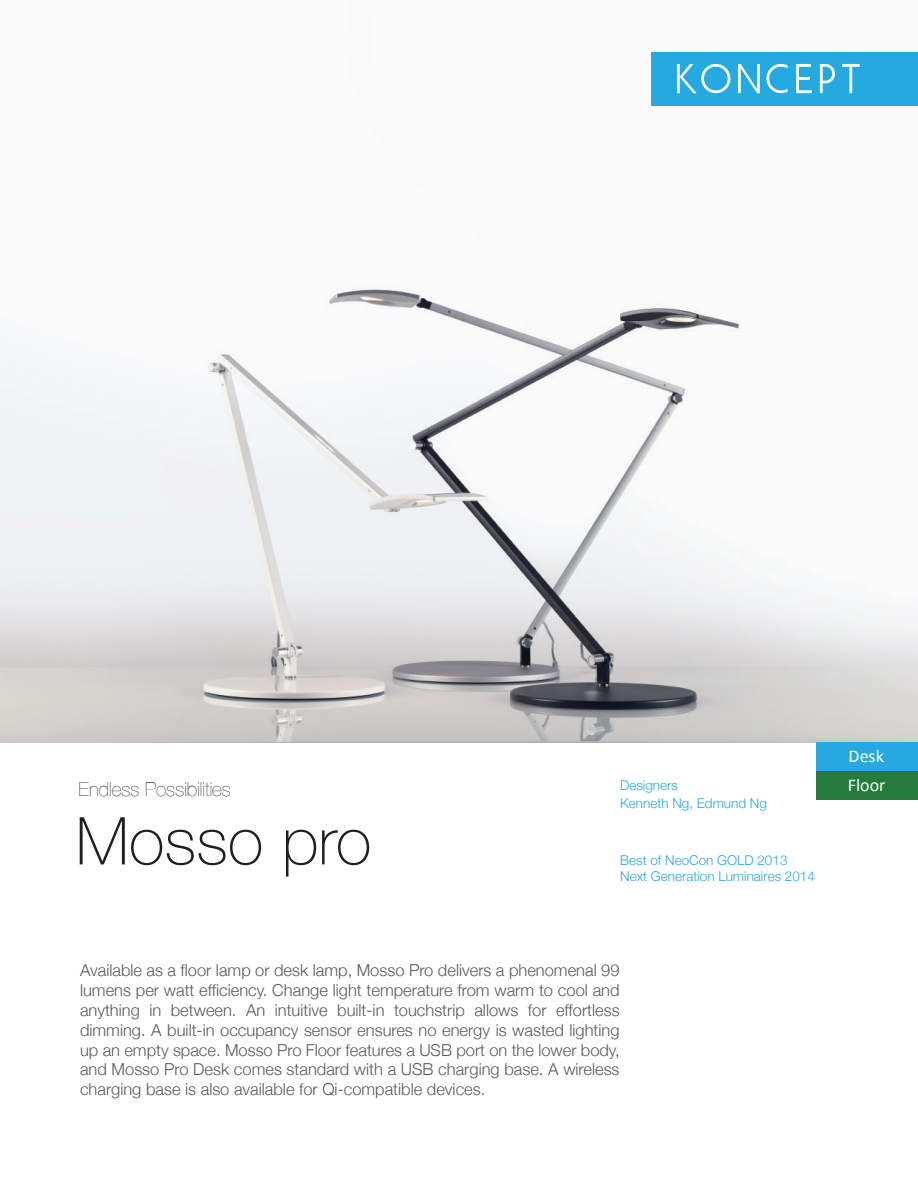
<style>
.page{position:relative;width:918px;height:1188px;background:#fff}
.page>*{position:absolute;margin:0;border:0;box-sizing:border-box;transform-origin:0 0}
.t1{font:100 66px "Helvetica Neue";color:#211e1e}
.t2{font:200 19.5px "Helvetica Neue";color:#050605}
.t3{font:18px "Calibri";color:#fff}
.t4{font:300 16.5px/19.8px "Helvetica Neue";color:#58595b;text-align:justify}
.t5{font:300 13.5px/18px "Helvetica Neue";color:#27a8e0}
</style>
<div class="page">
<img style="left:0;top:286px;width:918px;height:457px">
<div style="left:651px;top:52px;width:267px;height:54px;background:#24aae1"></div>
<svg style="left:677px;top:64px;width:53px;height:29px"></svg>
<svg style="left:738px;top:64px;width:22px;height:29px"></svg>
<svg style="left:766px;top:64px;width:22px;height:29px"></svg>
<svg style="left:796px;top:64px;width:16px;height:29px"></svg>
<svg style="left:820px;top:64px;width:15px;height:29px"></svg>
<svg style="left:842px;top:64px;width:18px;height:29px"></svg>
<div style="left:816px;top:743px;width:102px;height:28px;background:#27a8e0"></div>
<div style="left:816px;top:771px;width:102px;height:29px;background:#247b3d"></div>
<p class="t3" style="left:849px;top:745px;width:37px">Desk</p>
<p class="t2" style="left:79px;top:774px;width:154px">Endless Possibilities</p>
<p class="t3" style="left:848px;top:773px;width:39px">Floor</p>
<h1 class="t1" style="left:76px;top:791px;width:297px">Mosso pro</h1>
<p class="t5" style="left:620px;top:776px;width:148px">Designers<br>Kenneth Ng, Edmund Ng</p>
<p class="t5" style="left:620px;top:851px;width:196px;line-height:16.2px">Best of NeoCon GOLD 2013<br>Next Generation Luminaires 2014</p>
<p class="t4" style="left:80px;top:959px;width:541px">Available as a floor lamp or desk lamp, Mosso Pro delivers a phenomenal 99 lumens per watt efficiency. Change light temperature from warm to cool and anything in between. An intuitive built-in touchstrip allows for effortless dimming. A built-in occupancy sensor ensures no energy is wasted lighting up an empty space. Mosso Pro Floor features a USB port on the lower body, and Mosso Pro Desk comes standard with a USB charging base. A wireless charging base is also available for Qi-compatible devices.</p>
</div>
